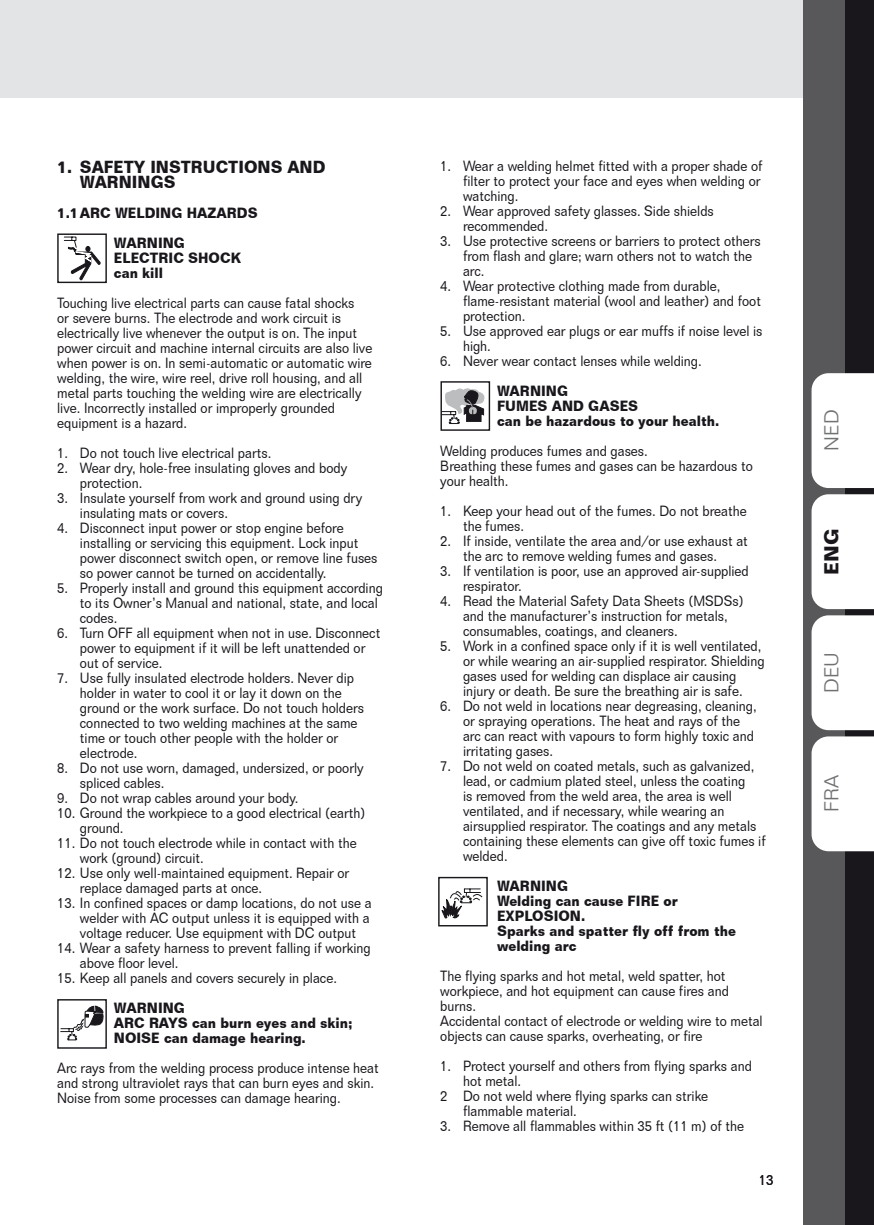
<style>
.page{position:relative;width:874px;height:1225px;background:#fff}
.page>*{position:absolute;margin:0;border:0;box-sizing:border-box;transform-origin:0 0}
.t1{font:27.8px "Arial Rounded MT Bold";color:#1a171c;scale:.81 1}
.t2{font:300 19.6px "Folio BT";color:#707173}
.t3{font:700 19.6px "Folio BT";color:#1a171c}
.t4{font:700 17px/15px "Folio BT";color:#1a171c;scale:.9 1}
.t5{font:14.4px/15px "Folio BT";color:#1a171c;scale:.9 1}
.t6{font:700 14.4px/15px "Folio BT";color:#1a171c;scale:.9 1}
</style>
<div class="page">
<div style="left:0;top:0;width:856px;height:97px;background:#e3e4e5"></div>
<div style="left:802px;top:0;width:48px;height:1225px;background:#58585a"></div>
<div style="left:845px;top:0;width:28px;height:1225px;background:#1a171c"></div>
<div style="left:811px;top:373px;width:62px;height:115px;background:#fff"></div>
<div style="left:811px;top:494px;width:62px;height:115px;background:#fff"></div>
<div style="left:811px;top:615px;width:62px;height:115px;background:#fff"></div>
<div style="left:811px;top:736px;width:62px;height:115px;background:#fff"></div>
<svg style="left:63px;top:236px;width:38px;height:44px"></svg>
<div style="left:57px;top:233px;width:50px;height:50px;border:1px solid #1a171c"></div>
<svg style="left:60px;top:1005px;width:44px;height:35px"></svg>
<div style="left:57px;top:999px;width:50px;height:49px;border:1px solid #1a171c"></div>
<svg style="left:442px;top:388px;width:43px;height:36px"></svg>
<div style="left:440px;top:381px;width:50px;height:50px;border:1px solid #1a171c"></div>
<svg style="left:441px;top:888px;width:41px;height:31px"></svg>
<div style="left:438px;top:877px;width:49px;height:49px;border:1px solid #1a171c"></div>
<p class="t4" style="left:80px;top:159px;width:274px;text-indent:-23px">1. SAFETY INSTRUCTIONS AND<br>WARNINGS</p>
<p class="t6" style="left:57px;top:205px;width:224px">1.1ARC WELDING HAZARDS</p>
<p class="t6" style="left:114px;top:235px;width:80px">WARNING</p>
<p class="t6" style="left:114px;top:250px;width:143px">ELECTRIC SHOCK</p>
<p class="t6" style="left:114px;top:265px;width:56px">can kill</p>
<p class="t5" style="left:57px;top:295px;width:351px">Touching live electrical parts can cause fatal shocks<br>or severe burns. The electrode and work circuit is electrically live whenever the output is on. The input power circuit and machine internal circuits are also live when power is on. In semi-automatic or automatic wire welding, the wire, wire reel, drive roll housing, and all metal parts touching the welding wire are electrically live. Incorrectly installed or improperly grounded equipment is a hazard.</p>
<p class="t5" style="left:57px;top:445px;width:239px">1. Do not touch live electrical parts.</p>
<p class="t5" style="left:80px;top:460px;width:298px;text-indent:-23px">2. Wear dry, hole-free insulating gloves and body protection.</p>
<p class="t5" style="left:80px;top:490px;width:315px;text-indent:-23px">3. Insulate yourself from work and ground using dry insulating mats or covers.</p>
<p class="t5" style="left:80px;top:520px;width:332px;text-indent:-23px">4. Disconnect input power or stop engine before installing or servicing this equipment. Lock input power disconnect switch open, or remove line fuses so power cannot be turned on accidentally.</p>
<p class="t5" style="left:80px;top:580px;width:338px;text-indent:-23px">5. Properly install and ground this equipment according to its Owner’s Manual and national, state, and local codes.</p>
<p class="t5" style="left:80px;top:625px;width:335px;text-indent:-23px">6. Turn OFF all equipment when not in use. Disconnect power to equipment if it will be left unattended or out of service.</p>
<p class="t5" style="left:80px;top:670px;width:317px;text-indent:-23px">7. Use fully insulated electrode holders. Never dip holder in water to cool it or lay it down on the ground or the work surface. Do not touch holders connected to two welding machines at the same time or touch other people with the holder or electrode.</p>
<p class="t5" style="left:80px;top:760px;width:316px;text-indent:-23px">8. Do not use worn, damaged, undersized, or poorly spliced cables.</p>
<p class="t5" style="left:57px;top:790px;width:269px">9. Do not wrap cables around your body.</p>
<p class="t5" style="left:80px;top:805px;width:318px;text-indent:-23px">10. Ground the workpiece to a good electrical (earth) ground.</p>
<p class="t5" style="left:80px;top:835px;width:309px;text-indent:-23px">11. Do not touch electrode while in contact with the work (ground) circuit.</p>
<p class="t5" style="left:80px;top:865px;width:301px;text-indent:-23px">12. Use only well-maintained equipment. Repair or replace damaged parts at once.</p>
<p class="t5" style="left:80px;top:895px;width:325px;text-indent:-23px">13. In confined spaces or damp locations, do not use a welder with AC output unless it is equipped with a voltage reducer. Use equipment with DC output</p>
<p class="t5" style="left:80px;top:940px;width:324px;text-indent:-23px">14. Wear a safety harness to prevent falling if working above floor level.</p>
<p class="t5" style="left:57px;top:970px;width:312px">15. Keep all panels and covers securely in place.</p>
<p class="t6" style="left:114px;top:1000px;width:80px">WARNING</p>
<p class="t6" style="left:114px;top:1015px;width:266px">ARC RAYS can burn eyes and skin;</p>
<p class="t6" style="left:114px;top:1030px;width:215px">NOISE can damage hearing.</p>
<p class="t5" style="left:57px;top:1060px;width:358px">Arc rays from the welding process produce intense heat and strong ultraviolet rays that can burn eyes and skin.<br>Noise from some processes can damage hearing.</p>
<p class="t1" style="left:284px;top:392px;width:11px">!</p>
<p class="t1" style="left:228px;top:887px;width:11px">!</p>
<p class="t5" style="left:463px;top:158px;width:334px;text-indent:-23px">1. Wear a welding helmet fitted with a proper shade of filter to protect your face and eyes when welding or watching.</p>
<p class="t5" style="left:463px;top:203px;width:280px;text-indent:-23px">2. Wear approved safety glasses. Side shields recommended.</p>
<p class="t5" style="left:463px;top:233px;width:332px;text-indent:-23px">3. Use protective screens or barriers to protect others from flash and glare; warn others not to watch the arc.</p>
<p class="t5" style="left:463px;top:278px;width:332px;text-indent:-23px">4. Wear protective clothing made from durable, flame-resistant material (wool and leather) and foot protection.</p>
<p class="t5" style="left:463px;top:323px;width:334px;text-indent:-23px">5. Use approved ear plugs or ear muffs if noise level is high.</p>
<p class="t5" style="left:440px;top:353px;width:292px">6. Never wear contact lenses while welding.</p>
<p class="t6" style="left:497px;top:383px;width:80px">WARNING</p>
<p class="t6" style="left:497px;top:398px;width:158px">FUMES AND GASES</p>
<p class="t6" style="left:497px;top:413px;width:248px">can be hazardous to your health.</p>
<p class="t5" style="left:440px;top:443px;width:232px">Welding produces fumes and gases.</p>
<p class="t5" style="left:440px;top:458px;width:348px">Breathing these fumes and gases can be hazardous to your health.</p>
<p class="t5" style="left:463px;top:503px;width:316px;text-indent:-23px">1. Keep your head out of the fumes. Do not breathe the fumes.</p>
<p class="t5" style="left:440px;top:533px;width:343px;text-align:center">2. If inside, ventilate the area and/or use exhaust at the arc to remove welding fumes and gases.</p>
<p class="t5" style="left:463px;top:563px;width:319px;text-indent:-23px">3. If ventilation is poor, use an approved air-supplied respirator.</p>
<p class="t5" style="left:463px;top:593px;width:313px;text-indent:-23px">4. Read the Material Safety Data Sheets (MSDSs) and the manufacturer’s instruction for metals, consumables, coatings, and cleaners.</p>
<p class="t5" style="left:463px;top:638px;width:336px;text-indent:-23px">5. Work in a confined space only if it is well ventilated, or while wearing an air-supplied respirator. Shielding gases used for welding can displace air causing injury or death. Be sure the breathing air is safe.</p>
<p class="t5" style="left:463px;top:698px;width:328px;text-indent:-23px">6. Do not weld in locations near degreasing, cleaning, or spraying operations. The heat and rays of the arc can react with vapours to form highly toxic and irritating gases.</p>
<p class="t5" style="left:463px;top:758px;width:338px;text-indent:-23px">7. Do not weld on coated metals, such as galvanized, lead, or cadmium plated steel, unless the coating<br>is removed from the weld area, the area is well ventilated, and if necessary, while wearing an airsupplied respirator. The coatings and any metals containing these elements can give off toxic fumes if welded.</p>
<p class="t6" style="left:497px;top:878px;width:80px">WARNING</p>
<p class="t6" style="left:497px;top:893px;width:202px">Welding can cause FIRE or<br>EXPLOSION.</p>
<p class="t6" style="left:497px;top:923px;width:267px">Sparks and spatter fly off from the welding arc</p>
<p class="t5" style="left:440px;top:968px;width:322px">The flying sparks and hot metal, weld spatter, hot workpiece, and hot equipment can cause fires and burns.</p>
<p class="t5" style="left:440px;top:1013px;width:359px">Accidental contact of electrode or welding wire to metal objects can cause sparks, overheating, or fire</p>
<p class="t5" style="left:463px;top:1058px;width:322px;text-indent:-23px">1. Protect yourself and others from flying sparks and hot metal.</p>
<p class="t5" style="left:463px;top:1088px;width:274px;text-indent:-23px">2 Do not weld where flying sparks can strike flammable material.</p>
<p class="t5" style="left:440px;top:1118px;width:339px">3. Remove all flammables within 35 ft (11 m) of the</p>
<p class="t5" style="left:758px;top:1172px;width:18px">13</p>
<p class="t2" style="left:819px;top:451px;width:43px;rotate:-90deg">ned</p>
<p class="t3" style="left:819px;top:574px;width:48px;rotate:-90deg">eng</p>
<p class="t2" style="left:819px;top:693px;width:43px;rotate:-90deg">deu</p>
<p class="t2" style="left:819px;top:812px;width:38px;rotate:-90deg">fra</p>
</div>
